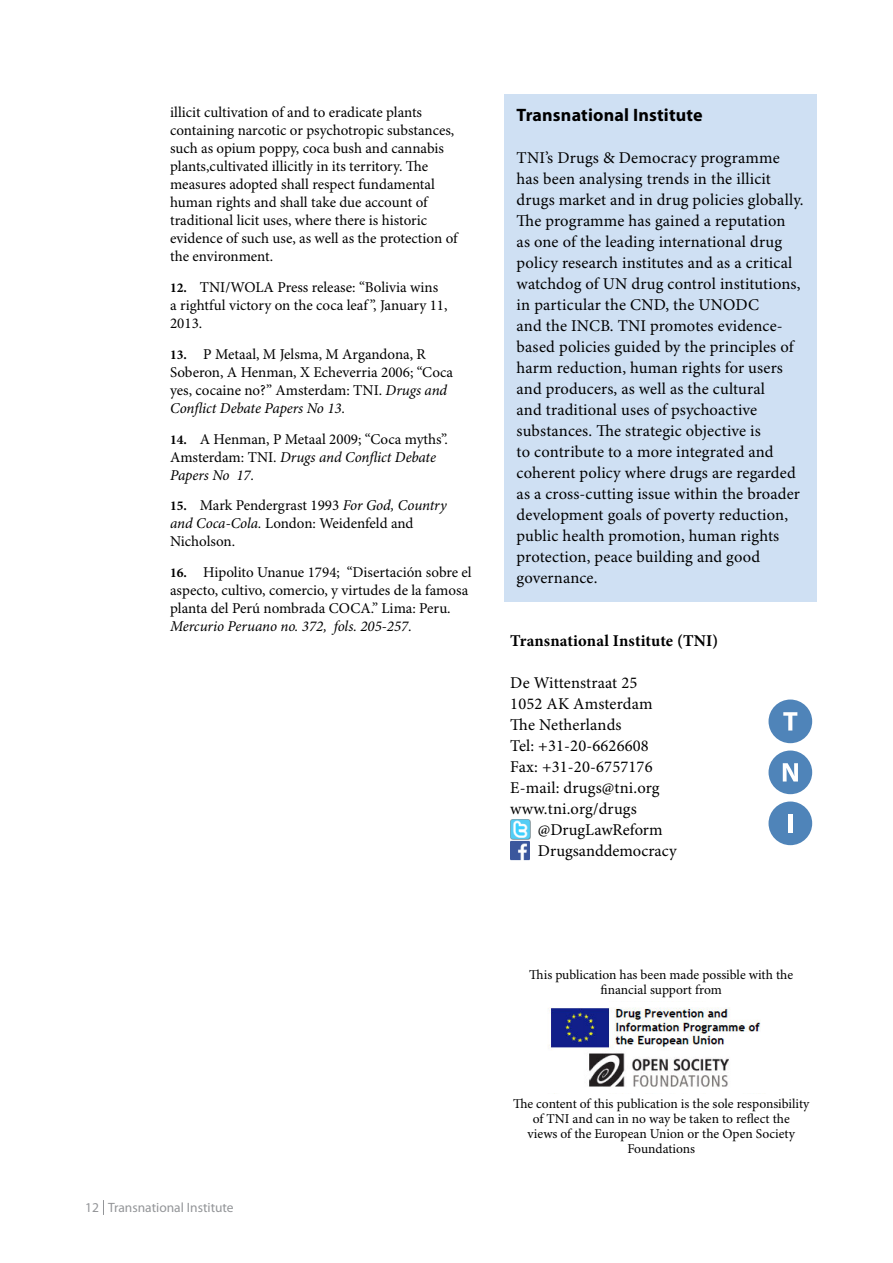
<style>
.page{position:relative;width:893px;height:1263px;background:#fff}
.page>*{position:absolute;margin:0;border:0;box-sizing:border-box;transform-origin:0 0}
.t1{font:700 18px "Myriad Pro";letter-spacing:.01em;color:#000}
.t2{font:16.5px/21px "Minion Pro";letter-spacing:.01em;color:#000}
.t3{font:700 16.5px "Minion Pro";letter-spacing:.005em;color:#000}
.t4{font:15px/18px "Minion Pro";color:#000}
.t5{font:italic 15px "Minion Pro";color:#000}
.t6{font:13.5px/15px "Minion Pro";color:#000;text-align:center}
.t7{font:13.5px "Myriad Pro";color:#939598}
.s1{font-weight:700;font-size:13.5px}
.s2{font-style:italic}
</style>
<div class="page">
<svg style="left:103px;top:1200px;width:1px;height:15px"></svg>
<img style="left:510px;top:819px;width:20px;height:42px">
<div style="left:504px;top:95px;width:312px;height:507px;background:#cfe0f3"></div>
<div style="left:768px;top:699px;width:44px;height:44px;background:#4f84b9;border-radius:50%"></div>
<svg style="left:783px;top:712px;width:14px;height:18px"></svg>
<div style="left:768px;top:750px;width:44px;height:44px;background:#4f84b9;border-radius:50%"></div>
<svg style="left:783px;top:763px;width:15px;height:18px"></svg>
<div style="left:768px;top:801px;width:44px;height:44px;background:#4f84b9;border-radius:50%"></div>
<hr style="left:788px;top:814px;width:4px;height:18px;background:#fff">
<img style="left:549px;top:1007px;width:212px;height:80px">
<p class="t4" style="left:170px;top:104px;width:289px">illicit cultivation of and to eradicate plants containing narcotic or psychotropic substances, such as opium poppy, coca bush and cannabis plants,cultivated illicitly in its territory. The measures adopted shall respect fundamental human rights and shall take due account of traditional licit uses, where there is historic evidence of such use, as well as the protection of the environment.</p>
<p class="t4" style="left:170px;top:279px;width:279px"><span class="s1">12.</span> TNI/WOLA Press release: “Bolivia wins a rightful victory on the coca leaf ”, January 11,<br>2013.</p>
<p class="t4" style="left:170px;top:346px;width:285px"><span class="s1">13.</span> P Metaal, M Jelsma, M Argandona, R Soberon, A Henman, X Echeverria 2006; “Coca yes, cocaine no?” Amsterdam: TNI. <span class="s2">Drugs and Conflict Debate Papers No 13.</span></p>
<p class="t4" style="left:170px;top:430px;width:279px"><span class="s1">14.</span> A Henman, P Metaal 2009; “Coca myths”.<br>Amsterdam: TNI. <span class="s2">Drugs and Conflict Debate<br>Papers No 17.</span></p>
<p class="t4" style="left:170px;top:497px;width:278px"><span class="s1">15.</span> Mark Pendergrast 1993 <span class="s2">For God, Country and Coca-Cola.</span> London: Weidenfeld and<br>Nicholson.</p>
<p class="t4" style="left:170px;top:564px;width:303px"><span class="s1">16.</span> Hipolito Unanue 1794; “Disertación sobre el aspecto, cultivo, comercio, y virtudes de la famosa planta del Perú nombrada COCA.” Lima: Peru.</p>
<p class="t5" style="left:170px;top:617px;width:243px">Mercurio Peruano no. 372, fols. 205-257.</p>
<p class="t1" style="left:517px;top:103px;width:188px">Transnational Institute</p>
<p class="t2" style="left:517px;top:148px;width:288px">TNI’s Drugs &amp; Democracy programme has been analysing trends in the illicit drugs market and in drug policies globally.<br>The programme has gained a reputation<br>as one of the leading international drug policy research institutes and as a critical watchdog of UN drug control institutions, in particular the CND, the UNODC<br>and the INCB. TNI promotes evidence&shy;based policies guided by the principles of harm reduction, human rights for users and producers, as well as the cultural<br>and traditional uses of psychoactive substances. The strategic objective is<br>to contribute to a more integrated and coherent policy where drugs are regarded as a cross-cutting issue within the broader development goals of poverty reduction, public health promotion, human rights protection, peace building and good governance.</p>
<p class="t3" style="left:510px;top:630px;width:210px">Transnational Institute (TNI)</p>
<p class="t2" style="left:510px;top:673px;width:151px">De Wittenstraat 25<br>1052 AK Amsterdam<br>The Netherlands<br>Tel: +31-20-6626608<br>Fax: +31-20-6757176<br>E-mail: drugs@tni.org www.tni.org/drugs</p>
<p class="t2" style="left:538px;top:820px;width:140px">@DrugLawReform<br>Drugsanddemocracy</p>
<p class="t7" style="left:85px;top:1199px;width:150px">12 Transnational Institute</p>
<p class="t6" style="left:529px;top:968px;width:265px">This publication has been made possible with the financial support from</p>
<p class="t6" style="left:513px;top:1097px;width:298px">The content of this publication is the sole responsibility of TNI and can in no way be taken to reflect the<br>views of the European Union or the Open Society Foundations</p>
</div>
